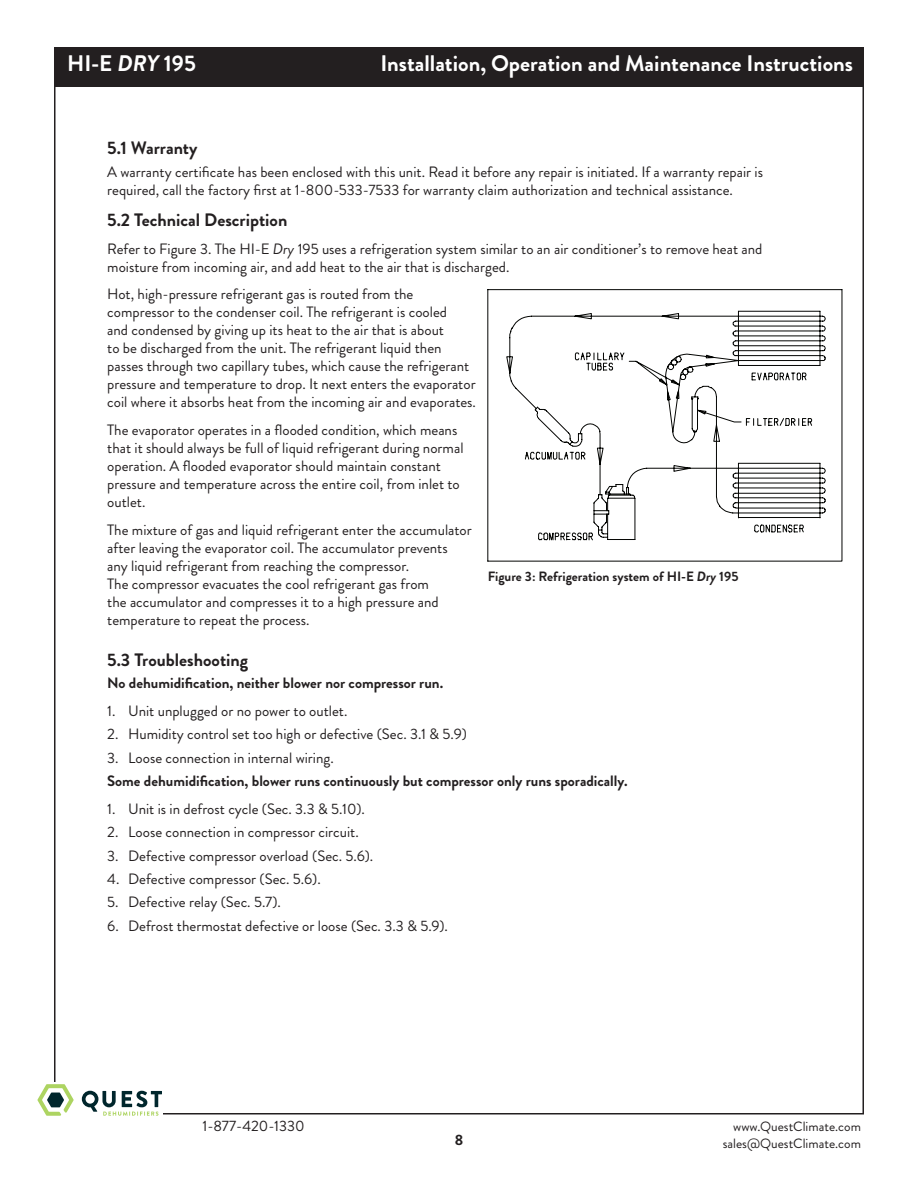
<style>
.page{position:relative;width:918px;height:1188px;background:#fff}
.page>*{position:absolute;margin:0;border:0;box-sizing:border-box;transform-origin:0 0}
.t1{font:700 22.5px "Brandon Grotesque";color:#fff}
._12pt_bold{font:700 18px "Brandon Grotesque";color:#231f20}
.body_text{font:700 18px "Brandon Grotesque";color:#231f20}
.body_text-2{font:15px/18px "Brandon Grotesque";color:#231f20}
.Bullet_Body_Text{font:15px "Brandon Grotesque";color:#231f20}
.body_text-3{font:700 15px "Brandon Grotesque";color:#231f20}
.t2{font:13.5px/16.2px "Brandon Grotesque";color:#231f20;text-align:right}
.figure_text{font:700 13.5px "Brandon Grotesque";color:#231f20}
.s1{font-style:italic}
</style>
<div class="page">
<div style="left:54px;top:47px;width:810px;height:40px;background:#231f20"></div>
<svg style="left:38px;top:1084px;width:36px;height:32px"></svg>
<svg style="left:82px;top:1091px;width:80px;height:25px"></svg>
<svg style="left:487px;top:289px;width:355px;height:273px"></svg>
<h1 class="t1" style="left:67px;top:47px;width:130px">HI-E <span class="s1">DRY</span> 195</h1>
<h1 class="t1" style="left:381px;top:47px;width:474px">Installation, Operation and Maintenance Instructions</h1>
<p class="_12pt_bold" style="left:107px;top:136px;width:92px">5.1 Warranty</p>
<p class="body_text-2" style="left:107px;top:163px;width:657px">A warranty certificate has been enclosed with this unit. Read it before any repair is initiated. If a warranty repair is required, call the factory first at 1-800-533-7533 for warranty claim authorization and technical assistance.</p>
<p class="body_text" style="left:107px;top:207px;width:182px">5.2 Technical Description</p>
<p class="body_text-2" style="left:107px;top:240px;width:657px">Refer to Figure 3. The HI-E <span class="s1">Dry</span> 195 uses a refrigeration system similar to an air conditioner’s to remove heat and moisture from incoming air, and add heat to the air that is discharged.</p>
<p class="body_text-2" style="left:107px;top:285px;width:370px">Hot, high-pressure refrigerant gas is routed from the compressor to the condenser coil. The refrigerant is cooled<br>and condensed by giving up its heat to the air that is about<br>to be discharged from the unit. The refrigerant liquid then passes through two capillary tubes, which cause the refrigerant pressure and temperature to drop. It next enters the evaporator coil where it absorbs heat from the incoming air and evaporates.</p>
<p class="body_text-2" style="left:107px;top:421px;width:358px">The evaporator operates in a flooded condition, which means that it should always be full of liquid refrigerant during normal operation. A flooded evaporator should maintain constant pressure and temperature across the entire coil, from inlet to outlet.</p>
<p class="body_text-2" style="left:107px;top:521px;width:366px">The mixture of gas and liquid refrigerant enter the accumulator after leaving the evaporator coil. The accumulator prevents any liquid refrigerant from reaching the compressor.<br>The compressor evacuates the cool refrigerant gas from<br>the accumulator and compresses it to a high pressure and temperature to repeat the process.</p>
<p class="_12pt_bold" style="left:107px;top:647px;width:142px">5.3 Troubleshooting</p>
<p class="body_text-3" style="left:107px;top:673px;width:338px">No dehumidification, neither blower nor compressor run.</p>
<p class="Bullet_Body_Text" style="left:107px;top:700px;width:242px">1. Unit unplugged or no power to outlet.</p>
<p class="Bullet_Body_Text" style="left:107px;top:724px;width:361px">2. Humidity control set too high or defective (Sec. 3.1 &amp; 5.9)</p>
<p class="Bullet_Body_Text" style="left:107px;top:747px;width:228px">3. Loose connection in internal wiring.</p>
<p class="body_text-3" style="left:107px;top:771px;width:522px">Some dehumidification, blower runs continuously but compressor only runs sporadically.</p>
<p class="Bullet_Body_Text" style="left:107px;top:798px;width:259px">1. Unit is in defrost cycle (Sec. 3.3 &amp; 5.10).</p>
<p class="Bullet_Body_Text" style="left:107px;top:822px;width:253px">2. Loose connection in compressor circuit.</p>
<p class="Bullet_Body_Text" style="left:107px;top:845px;width:268px">3. Defective compressor overload (Sec. 5.6).</p>
<p class="Bullet_Body_Text" style="left:107px;top:869px;width:215px">4. Defective compressor (Sec. 5.6).</p>
<p class="Bullet_Body_Text" style="left:107px;top:892px;width:175px">5. Defective relay (Sec. 5.7).</p>
<p class="Bullet_Body_Text" style="left:107px;top:915px;width:342px">6. Defrost thermostat defective or loose (Sec. 3.3 &amp; 5.9).</p>
<p class="figure_text" style="left:488px;top:567px;width:252px">Figure 3: Refrigeration system of HI-E <span class="s1">Dry</span> 195</p>
<p class="body_text-2" style="left:202px;top:1117px;width:104px">1-877-420-1330</p>
<p class="body_text-3" style="left:455px;top:1129px;width:10px">8</p>
<p class="t2" style="left:723px;top:1119px;width:140px">www.QuestClimate.com sales@QuestClimate.com</p>
</div>
